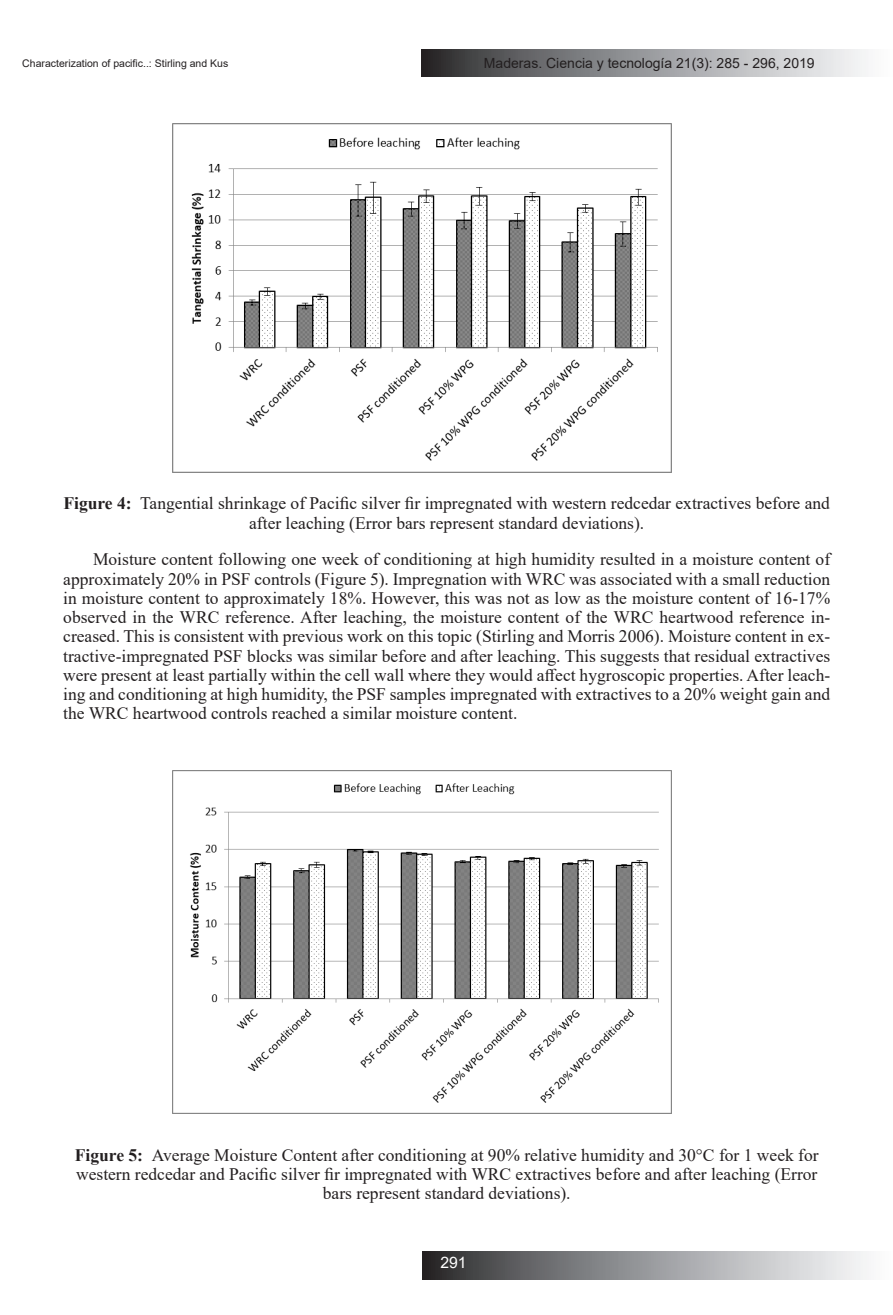
<style>
.page{position:relative;width:893px;height:1315px;background:#fff}
.page>*{position:absolute;margin:0;border:0;box-sizing:border-box;transform-origin:0 0}
.t1{font:17.5px/19.2px "Times New Roman";color:#231f20;text-align:center}
.t2{font:15.75px "Arial";color:#fff}
.t3{font:14px "Arial";color:#231f20}
.t4{font:10.5px "Arial";color:#231f20}
.s1{font-weight:700}
</style>
<div class="page">
<svg style="left:422px;top:49px;width:444px;height:28px;background:#949597"></svg>
<svg style="left:423px;top:1252px;width:444px;height:27px;background:#949597"></svg>
<img style="left:172px;top:123px;width:499px;height:350px">
<img style="left:172px;top:770px;width:499px;height:343px">
<p class="t4" style="left:22px;top:56px;width:207px">Characterization of pacific..: Stirling and Kus</p>
<p class="t3" style="left:484px;top:53px;width:332px">Maderas. Ciencia y tecnología 21(3): 285 - 296, 2019</p>
<p class="t1" style="left:64px;top:493px;width:768px"><span class="s1">Figure 4:</span> Tangential shrinkage of Pacific silver fir impregnated with western redcedar extractives before and after leaching (Error bars represent standard deviations).</p>
<p class="t1" style="left:63px;top:549px;width:768px;text-align:justify;text-indent:30px">Moisture content following one week of conditioning at high humidity resulted in a moisture content of approximately 20% in PSF controls (Figure 5). Impregnation with WRC was associated with a small reduction in moisture content to approximately 18%. However, this was not as low as the moisture content of 16-17% observed in the WRC reference. After leaching, the moisture content of the WRC heartwood reference in&shy;creased. This is consistent with previous work on this topic (Stirling and Morris 2006). Moisture content in ex&shy;tractive-impregnated PSF blocks was similar before and after leaching. This suggests that residual extractives were present at least partially within the cell wall where they would affect hygroscopic properties. After leach&shy;ing and conditioning at high humidity, the PSF samples impregnated with extractives to a 20% weight gain and the WRC heartwood controls reached a similar moisture content.</p>
<p class="t1" style="left:75px;top:1144px;width:745px"><span class="s1">Figure 5:</span> Average Moisture Content after conditioning at 90% relative humidity and 30°C for 1 week for western redcedar and Pacific silver fir impregnated with WRC extractives before and after leaching (Error bars represent standard deviations).</p>
<p class="t2" style="left:440px;top:1252px;width:28px">291</p>
</div>
